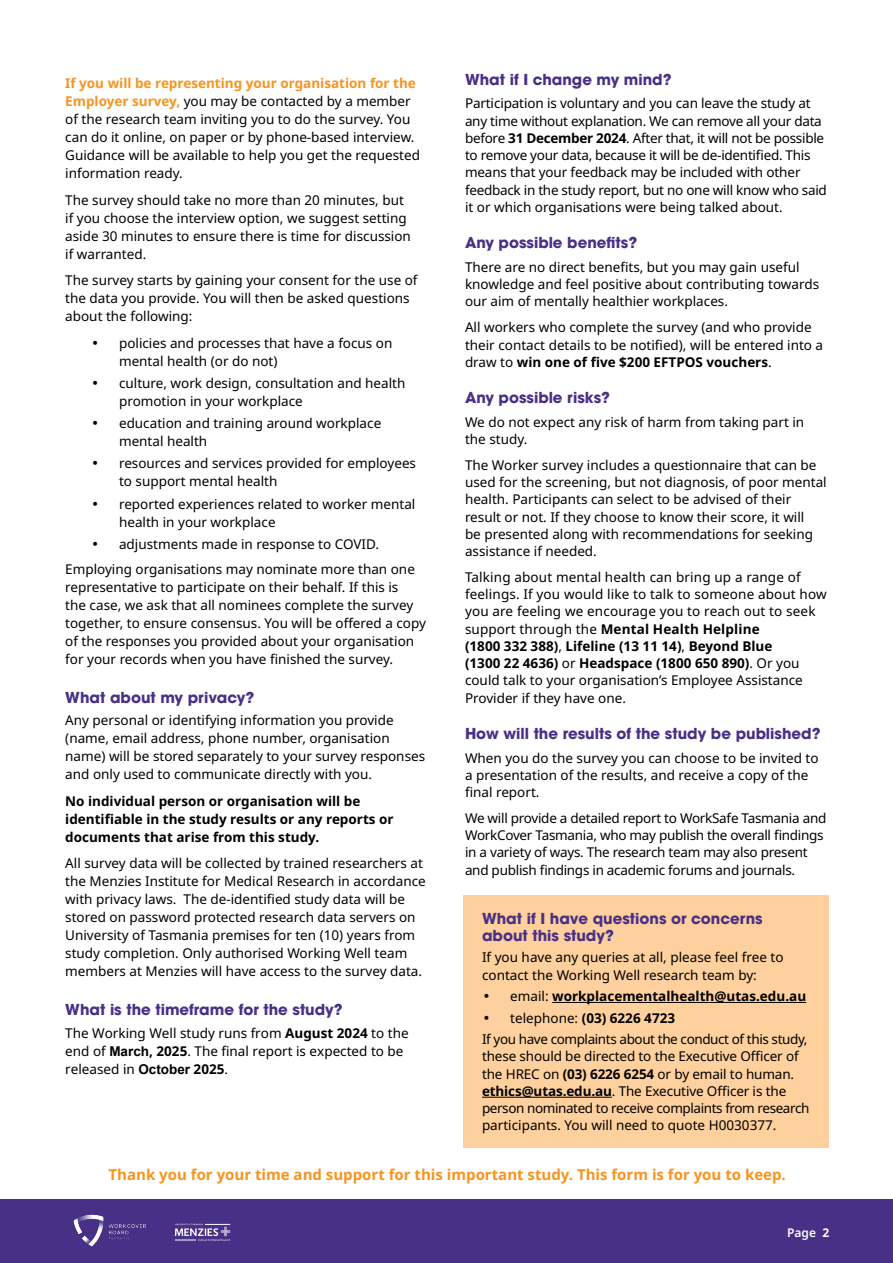
<style>
.page{position:relative;width:893px;height:1263px;background:#fff}
.page>*{position:absolute;margin:0;border:0;box-sizing:border-box;transform-origin:0 0}
.t1{font:700 15px/17.2px "ITC Avant Garde Pro";color:#493087}
.t2{font:700 15px "Noto Sans";color:#f7941e}
.t3{font:13.5px/18px "Noto Sans";color:#000}
.t4{font:13.5px/17.2px "Noto Sans";letter-spacing:-.02em;color:#000}
.t5{font:700 13.5px/18px "Noto Sans";color:#000}
.t6{font:13.5px/21.5px "Noto Sans";letter-spacing:-.03em;color:#000}
.t7{font:600 12px "Noto Sans";color:#fff}
.s1{font-weight:700}
.s2{font-weight:700;color:#f7941e}
.s3{font-family:"Arial";font-weight:700}
.s4{font-weight:400}
</style>
<div class="page">
<div style="left:0;top:1199px;width:893px;height:64px;background:#493087"></div>
<div style="left:463px;top:895px;width:366px;height:253px;background:#fed09e"></div>
<hr style="left:552px;top:1002px;width:254px;height:1px;background:#000">
<hr style="left:482px;top:1097px;width:130px;height:1px;background:#000">
<svg style="left:175px;top:1223px;width:55px;height:18px"></svg>
<img style="left:73px;top:1214px;width:73px;height:33px">
<p class="t1" style="left:465px;top:70px;width:208px">What if I change my mind?</p>
<p class="t4" style="left:465px;top:95px;width:363px">Participation is voluntary and you can leave the study at any time without explanation. We can remove all your data before <span class="s1">31 December 2024</span>. After that, it will not be possible to remove your data, because it will be de-identified. This means that your feedback may be included with other feedback in the study report, but no one will know who said it or which organisations were being talked about.</p>
<p class="t1" style="left:465px;top:234px;width:174px">Any possible benefits?</p>
<p class="t3" style="left:465px;top:259px;width:356px;line-height:17.2px">There are no direct benefits, but you may gain useful knowledge and feel positive about contributing towards our aim of mentally healthier workplaces.</p>
<p class="t3" style="left:465px;top:319px;width:360px;line-height:17.2px">All workers who complete the survey (and who provide their contact details to be notified), will be entered into a draw to <span class="s1">win one of five $200 EFTPOS vouchers</span>.</p>
<p class="t1" style="left:465px;top:389px;width:147px">Any possible risks?</p>
<p class="t3" style="left:465px;top:414px;width:341px;line-height:17.2px">We do not expect any risk of harm from taking part in the study.</p>
<p class="t3" style="left:465px;top:457px;width:363px;line-height:17.2px">The Worker survey includes a questionnaire that can be used for the screening, but not diagnosis, of poor mental health. Participants can select to be advised of their result or not. If they choose to know their score, it will<br>be presented along with recommendations for seeking assistance if needed.</p>
<p class="t3" style="left:465px;top:569px;width:363px;line-height:17.2px">Talking about mental health can bring up a range of feelings. If you would like to talk to someone about how you are feeling we encourage you to reach out to seek support through the <span class="s1">Mental Health Helpline<br>(1800 332 388)</span>, <span class="s1">Lifeline (13 11 14)</span>, <span class="s1">Beyond Blue<br>(1300 22 4636)</span> or <span class="s1">Headspace (1800 650 890)</span>. Or you could talk to your organisation’s Employee Assistance Provider if they have one.</p>
<p class="t1" style="left:465px;top:725px;width:357px">How will the results of the study be published?</p>
<p class="t3" style="left:465px;top:749px;width:355px;line-height:17.2px">When you do the survey you can choose to be invited to a presentation of the results, and receive a copy of the final report.</p>
<p class="t4" style="left:465px;top:810px;width:363px">We will provide a detailed report to WorkSafe Tasmania and WorkCover Tasmania, who may publish the overall findings in a variety of ways. The research team may also present and publish findings in academic forums and journals.</p>
<p class="t3" style="left:65px;top:75px;width:356px"><span class="s2">If you will be representing your organisation for the Employer survey,</span> you may be contacted by a member of the research team inviting you to do the survey. You can do it online, on paper or by phone-based interview.<br>Guidance will be available to help you get the requested information ready.</p>
<p class="t3" style="left:65px;top:191px;width:347px">The survey should take no more than 20 minutes, but if you choose the interview option, we suggest setting aside 30 minutes to ensure there is time for discussion if warranted.</p>
<p class="t3" style="left:65px;top:272px;width:354px">The survey starts by gaining your consent for the use of the data you provide. You will then be asked questions about the following:</p>
<p class="t3" style="left:119px;top:334px;width:275px;text-indent:-27px">• policies and processes that have a focus on mental health (or do not)</p>
<p class="t3" style="left:119px;top:374px;width:288px;text-indent:-27px">• culture, work design, consultation and health promotion in your workplace</p>
<p class="t3" style="left:119px;top:414px;width:264px;text-indent:-27px">• education and training around workplace mental health</p>
<p class="t3" style="left:119px;top:455px;width:299px;text-indent:-27px">• resources and services provided for employees to support mental health</p>
<p class="t3" style="left:119px;top:495px;width:298px;text-indent:-27px">• reported experiences related to worker mental health in your workplace</p>
<p class="t3" style="left:65px;top:532px;width:351px;line-height:24.8px;text-indent:27px">• adjustments made in response to COVID.<br>Employing organisations may nominate more than one</p>
<p class="t3" style="left:65px;top:578px;width:362px">representative to participate on their behalf. If this is<br>the case, we ask that all nominees complete the survey together, to ensure consensus. You will be offered a copy of the responses you provided about your organisation for your records when you have finished the survey.</p>
<p class="t1" style="left:65px;top:688px;width:191px">What about my privacy?</p>
<p class="t3" style="left:65px;top:712px;width:361px">Any personal or identifying information you provide (name, email address, phone number, organisation name) will be stored separately to your survey responses and only used to communicate directly with you.</p>
<p class="t5" style="left:65px;top:792px;width:330px">No individual person or organisation will be identifiable in the study results or any reports or documents that arise from this study.</p>
<p class="t3" style="left:65px;top:855px;width:362px">All survey data will be collected by trained researchers at the Menzies Institute for Medical Research in accordance with privacy laws. The de-identified study data will be stored on password protected research data servers on University of Tasmania premises for ten (10) years from study completion. Only authorised Working Well team members at Menzies will have access to the survey data.</p>
<p class="t1" style="left:65px;top:1001px;width:279px">What is the timeframe for the study?</p>
<p class="t3" style="left:65px;top:1024px;width:345px">The Working Well study runs from <span class="s1">August 2024</span> to the end of <span class="s3">March</span><span class="s1">, 2025</span>. The final report is expected to be released in <span class="s3">October</span> <span class="s1">2025</span>.</p>
<p class="t1" style="left:482px;top:909px;width:282px">What if I have questions or concerns about this study?</p>
<p class="t3" style="left:482px;top:949px;width:303px;line-height:17.2px">If you have any queries at all, please feel free to contact the Working Well research team by:</p>
<p class="t5" style="left:483px;top:987px;width:324px">• <span class="s4">email:</span> workplacementalhealth@utas.edu.au</p>
<p class="t6" style="left:482px;top:1007px;width:327px">• telephone: <span class="s1">(03) 6226 4723<br></span>If you have complaints about the conduct of this study,</p>
<p class="t3" style="left:482px;top:1048px;width:329px;line-height:17.2px">these should be directed to the Executive Officer of the HREC on <span class="s1">(03) 6226 6254</span> or by email to human. <span class="s1">ethics@utas.edu.au</span>. The Executive Officer is the person nominated to receive complaints from research participants. You will need to quote H0030377.</p>
<p class="t2" style="left:109px;top:1164px;width:679px">Thank you for your time and support for this important study. This form is for you to keep.</p>
<p class="t7" style="left:787px;top:1224px;width:44px">Page <span class="s1">2</span></p>
</div>
